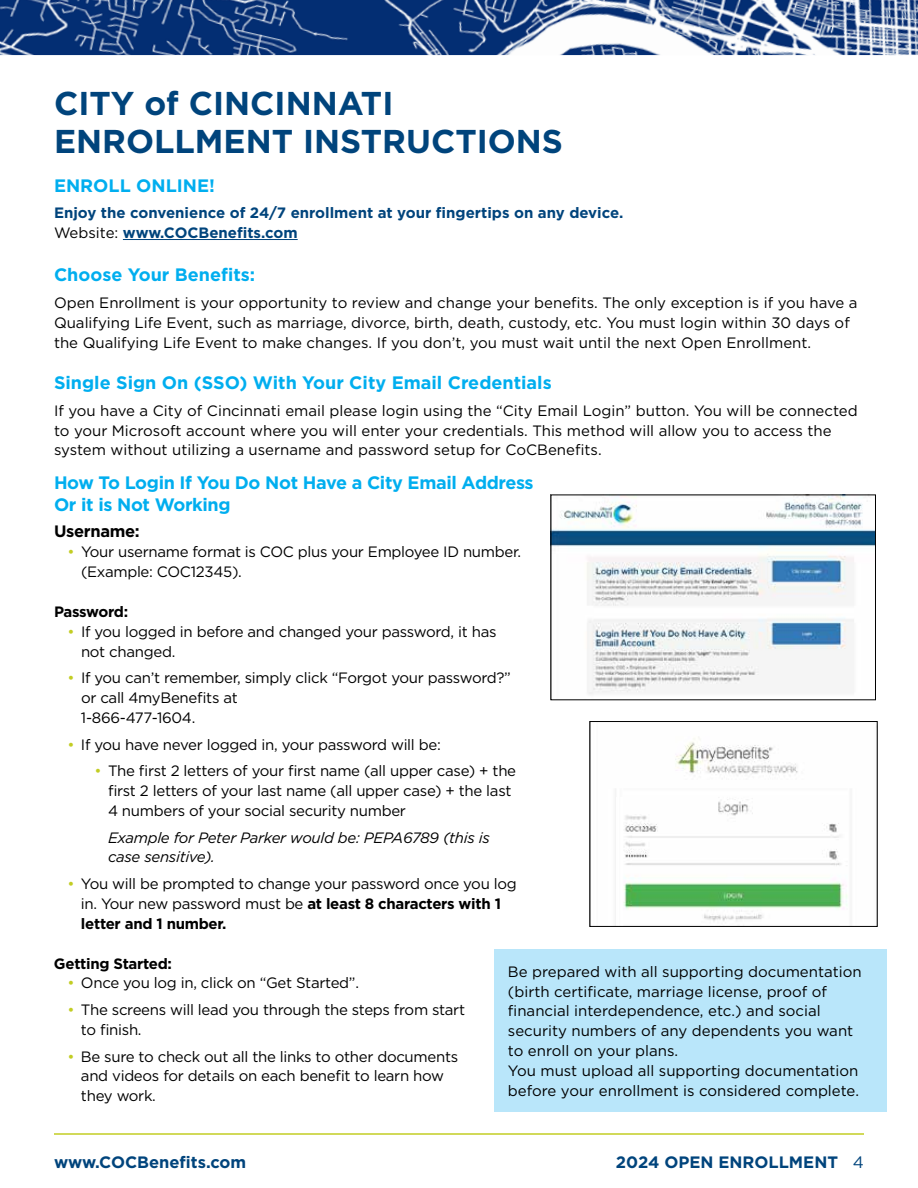
<style>
.page{position:relative;width:918px;height:1188px;background:#fff}
.page>*{position:absolute;margin:0;border:0;box-sizing:border-box;transform-origin:0 0}
.t1{font:700 33px/38px "Gotham";color:#00447c}
.t2{font:700 18px/21.6px "Gotham";letter-spacing:-.015em;color:#00aeef}
.t3{font:700 18px "Gotham";color:#00aeef}
.t4{font:700 16.5px "Gotham";color:#00447c}
.t5{font:700 16.5px "Gotham";letter-spacing:-.02em;color:#000}
.t6{font:15px/19.8px "Gotham";letter-spacing:-.015em;color:#000}
.t7{font:700 15px/19.8px "Gotham";color:#00447c}
.t8{font:italic 15px/20px "Gotham";letter-spacing:-.02em;color:#000}
.t9{font:700 15px "Gotham";letter-spacing:-.02em;color:#000}
.s1{font-weight:400;color:#000}
.s2{color:#c2cd23}
.s3{font-weight:700}
.s4{font-weight:400}
</style>
<div class="page">
<hr style="left:54px;top:1133px;width:810px;height:2px;background:#c2cd23">
<img style="left:0;top:0;width:918px;height:55px">
<hr style="left:123px;top:239px;width:175px;height:1px;background:#00447c">
<img style="left:553px;top:497px;width:321px;height:197px">
<img style="left:615px;top:737px;width:232px;height:188px">
<div style="left:590px;top:721px;width:287px;height:206px;border:1px solid #000"></div>
<div style="left:494px;top:949px;width:392px;height:163px;background:#b9e6fa"></div>
<h1 class="t1" style="left:54px;top:84px;width:511px">CITY of CINCINNATI<br>ENROLLMENT INSTRUCTIONS</h1>
<p class="t3" style="left:54px;top:173px;width:163px">ENROLL ONLINE!</p>
<p class="t7" style="left:54px;top:203px;width:571px">Enjoy the convenience of 24/7 enrollment at your fingertips on any device.<br><span class="s1">Website:</span> www.COCBenefits.com</p>
<p class="t2" style="left:54px;top:264px;width:203px">Choose Your Benefits:</p>
<p class="t6" style="left:54px;top:292px;width:805px">Open Enrollment is your opportunity to review and change your benefits. The only exception is if you have a<br>Qualifying Life Event, such as marriage, divorce, birth, death, custody, etc. You must login within 30 days of the Qualifying Life Event to make changes. If you don’t, you must wait until the next Open Enrollment.</p>
<p class="t2" style="left:54px;top:372px;width:499px">Single Sign On (SSO) With Your City Email Credentials</p>
<p class="t6" style="left:54px;top:400px;width:805px">If you have a City of Cincinnati email please login using the “City Email Login” button. You will be connected to your Microsoft account where you will enter your credentials. This method will allow you to access the system without utilizing a username and password setup for CoCBenefits.</p>
<p class="t2" style="left:54px;top:472px;width:481px">How To Login If You Do Not Have a City Email Address<br>Or it is Not Working</p>
<p class="t5" style="left:54px;top:521px;width:87px">Username:</p>
<p class="t6" style="left:81px;top:542px;width:442px;text-indent:-14px"><span class="s2">•</span> Your username format is COC plus your Employee ID number. (Example: COC12345).</p>
<p class="t9" style="left:54px;top:602px;width:76px">Password:</p>
<p class="t6" style="left:81px;top:621px;width:417px;text-indent:-14px"><span class="s2">•</span> If you logged in before and changed your password, it has not changed.</p>
<p class="t6" style="left:81px;top:668px;width:431px;text-indent:-13px"><span class="s2">•</span> If you can’t remember, simply click “Forgot your password?” or call 4myBenefits at<br>1-866-477-1604.</p>
<p class="t6" style="left:67px;top:734px;width:375px"><span class="s2">•</span> If you have never logged in, your password will be:</p>
<p class="t6" style="left:108px;top:761px;width:410px;text-indent:-14px"><span class="s2">•</span> The first 2 letters of your first name (all upper case) + the first 2 letters of your last name (all upper case) + the last<br>4 numbers of your social security number</p>
<p class="t8" style="left:108px;top:827px;width:383px">Example for Peter Parker would be: PEPA6789 (this is case sensitive).</p>
<p class="t6" style="left:81px;top:873px;width:437px;text-indent:-14px"><span class="s2">•</span> You will be prompted to change your password once you log in. Your new password must be <span class="s3">at least 8 characters with 1 letter and 1 number.</span></p>
<p class="t9" style="left:54px;top:953px;width:120px">Getting Started:</p>
<p class="t6" style="left:67px;top:973px;width:293px"><span class="s2">•</span> Once you log in, click on “Get Started”.</p>
<p class="t6" style="left:81px;top:1000px;width:386px;text-indent:-14px"><span class="s2">•</span> The screens will lead you through the steps from start to finish.</p>
<p class="t6" style="left:81px;top:1046px;width:379px;text-indent:-14px"><span class="s2">•</span> Be sure to check out all the links to other documents and videos for details on each benefit to learn how they work.</p>
<p class="t6" style="left:508px;top:961px;width:355px">Be prepared with all supporting documentation (birth certificate, marriage license, proof of financial interdependence, etc.) and social security numbers of any dependents you want to enroll on your plans.<br>You must upload all supporting documentation before your enrollment is considered complete.</p>
<p class="t4" style="left:54px;top:1151px;width:194px">www.COCBenefits.com</p>
<p class="t4" style="left:616px;top:1152px;width:250px">2024 OPEN ENROLLMENT <span class="s4">4</span></p>
</div>
